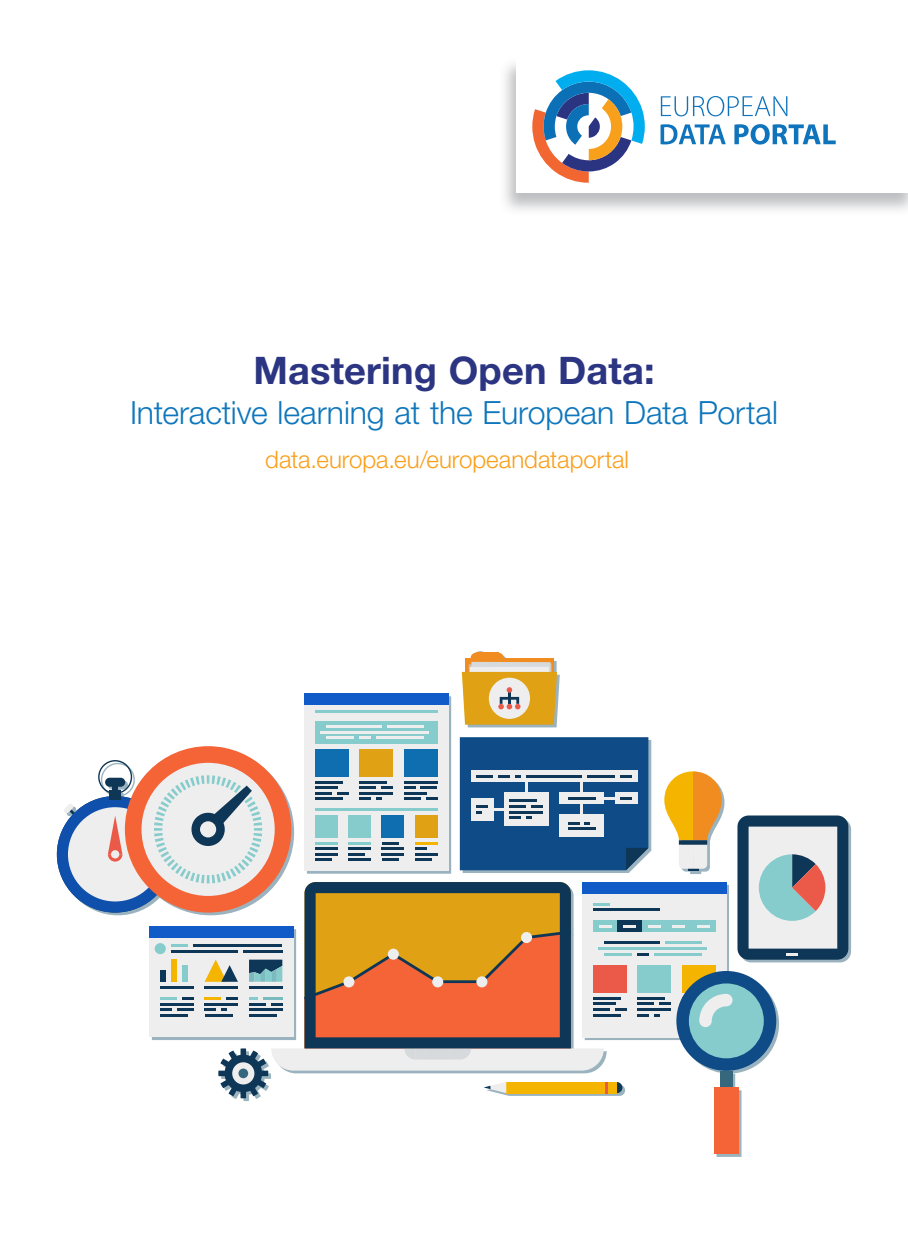
<style>
.page{position:relative;width:908px;height:1259px;background:#fff}
.page>*{position:absolute;margin:0;border:0;box-sizing:border-box;transform-origin:0 0}
.t1{font:700 38px "Helvetica Neue LT Std";letter-spacing:.005em;color:#2b3582}
.t2{font:300 32px "Helvetica Neue LT Std";letter-spacing:-.005em;color:#0e76bc}
.t3{font:300 24px "Helvetica Neue LT Std";color:#f99f1b}
</style>
<div class="page">
<div style="left:498px;top:57px;width:409px;height:159px;background:#a8a9ad;opacity:.75"></div>
<div style="left:516px;top:58px;width:391px;height:135px;background:#fff"></div>
<svg style="left:660px;top:96px;width:127px;height:20px"></svg>
<svg style="left:660px;top:124px;width:65px;height:20px"></svg>
<svg style="left:734px;top:124px;width:101px;height:21px"></svg>
<svg style="left:532px;top:70px;width:112px;height:113px"></svg>
<svg style="left:739px;top:818px;width:111px;height:144px"></svg>
<div style="left:737px;top:815px;width:111px;height:144px;background:#0e3656;border-radius:11px"></div>
<div style="left:748px;top:826px;width:88px;height:122px;background:#efeeee"></div>
<svg style="left:57px;top:651px;width:768px;height:506px"></svg>
<div style="left:232px;top:1062px;width:22px;height:22px;background:#efeeee;border-radius:50%"></div>
<div style="left:238px;top:1068px;width:10px;height:10px;background:#36687d;border-radius:50%"></div>
<p class="t1" style="left:253px;top:347px;width:402px">Mastering Open Data:</p>
<p class="t2" style="left:130px;top:393px;width:649px">Interactive learning at the European Data Portal</p>
<p class="t3" style="left:265px;top:444px;width:365px">data.europa.eu/europeandataportal</p>
</div>
